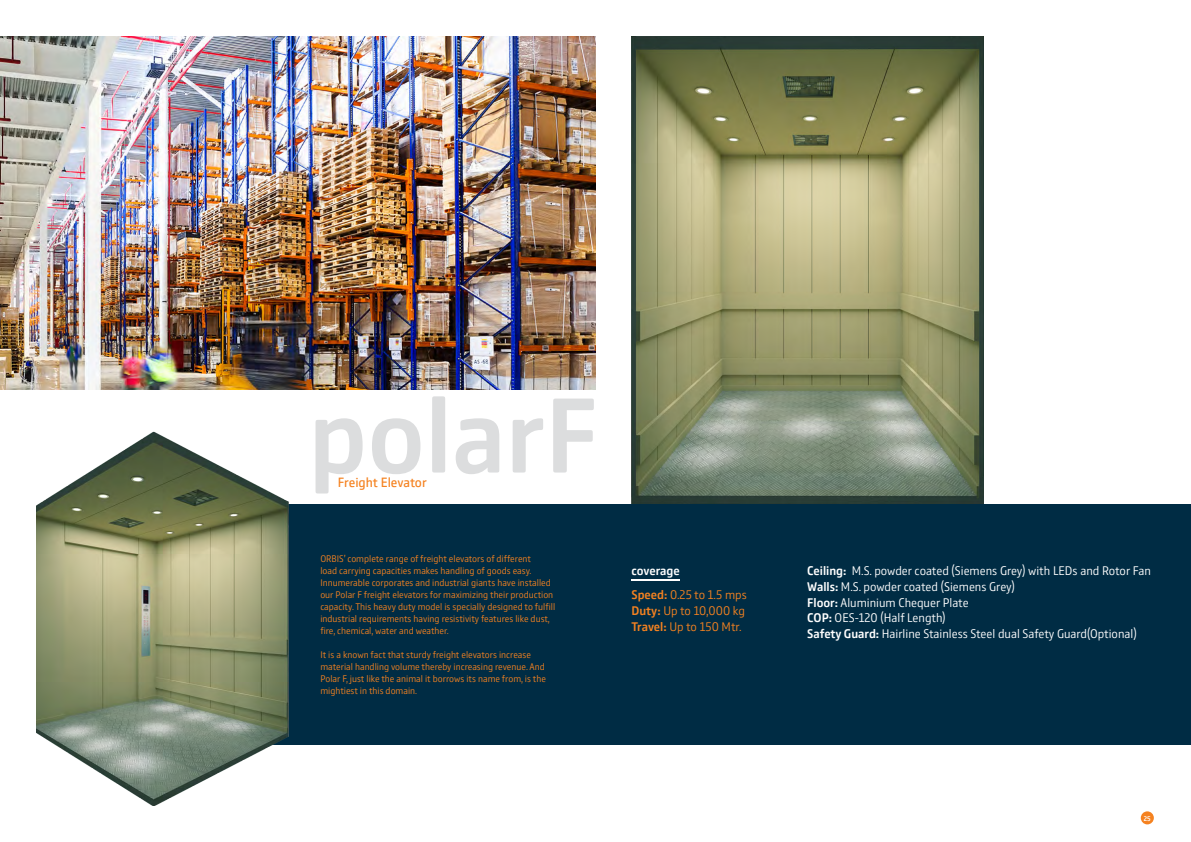
<style>
.page{position:relative;width:1191px;height:842px;background:#fff}
.page>*{position:absolute;margin:0;border:0;box-sizing:border-box;transform-origin:0 0}
.t1{font:500 110.4px "Comspot";color:#dcddde}
.t2{font:14px "Comspot";letter-spacing:-.005em;color:#f58220}
.t3{font:300 13px/15.6px "Comspot";color:#fff}
.t4{font:300 13px/23.9px "Comspot";color:#f58220}
.t5{font:300 10px/12px "Comspot";color:#f58220}
.t6{font:500 7px "Comspot";color:#fff}
.s1{font-weight:500;color:#fff}
.s2{font-weight:500}
</style>
<div class="page">
<div style="left:1140px;top:811px;width:13px;height:13px;background:#f58220;border-radius:50%"></div>
<img style="left:631px;top:37px;width:352px;height:467px">
<img style="left:0;top:36px;width:595px;height:354px">
<div style="left:177px;top:504px;width:1014px;height:241px;background:#002c44"></div>
<img style="left:36px;top:431px;width:253px;height:375px">
<hr style="left:631px;top:580px;width:48px;height:1px;background:#fff">
<h1 class="t1" style="left:309px;top:358px;width:290px">polarF</h1>
<h2 class="t2" style="left:338px;top:473px;width:90px">Freight Elevator</h2>
<p class="t5" style="left:320px;top:552px;width:236px">ORBIS’ complete range of freight elevators of different<br>load carrying capacities makes handling of goods easy.<br>Innumerable corporates and industrial giants have installed our Polar F freight elevators for maximizing their production capacity. This heavy duty model is specially designed to fulfill industrial requirements having resistivity features like dust, fire, chemical, water and weather.</p>
<p class="t5" style="left:320px;top:648px;width:227px">It is a known fact that sturdy freight elevators increase material handling volume thereby increasing revenue. And Polar F, just like the animal it borrows its name from, is the mightiest in this domain.</p>
<h3 class="t4" style="left:631px;top:559px;width:117px"><span class="s1">coverage<br></span><span class="s2">Speed:</span> 0.25 to 1.5 mps</h3>
<h3 class="t4" style="left:631px;top:602px;width:115px;line-height:15.6px"><span class="s2">Duty:</span> Up to 10,000 kg<br><span class="s2">Travel:</span> Up to 150 Mtr.</h3>
<p class="t3" style="left:807px;top:563px;width:345px"><span class="s2">Ceiling:</span> M.S. powder coated (Siemens Grey) with LEDs and Rotor Fan <span class="s2">Walls:</span> M.S. powder coated (Siemens Grey)<br><span class="s2">Floor:</span> Aluminium Chequer Plate<br><span class="s2">COP:</span> OES-120 (Half Length)<br><span class="s2">Safety Guard:</span> Hairline Stainless Steel dual Safety Guard(Optional)</p>
<p class="t6" style="left:1143px;top:813px;width:8px">25</p>
</div>
